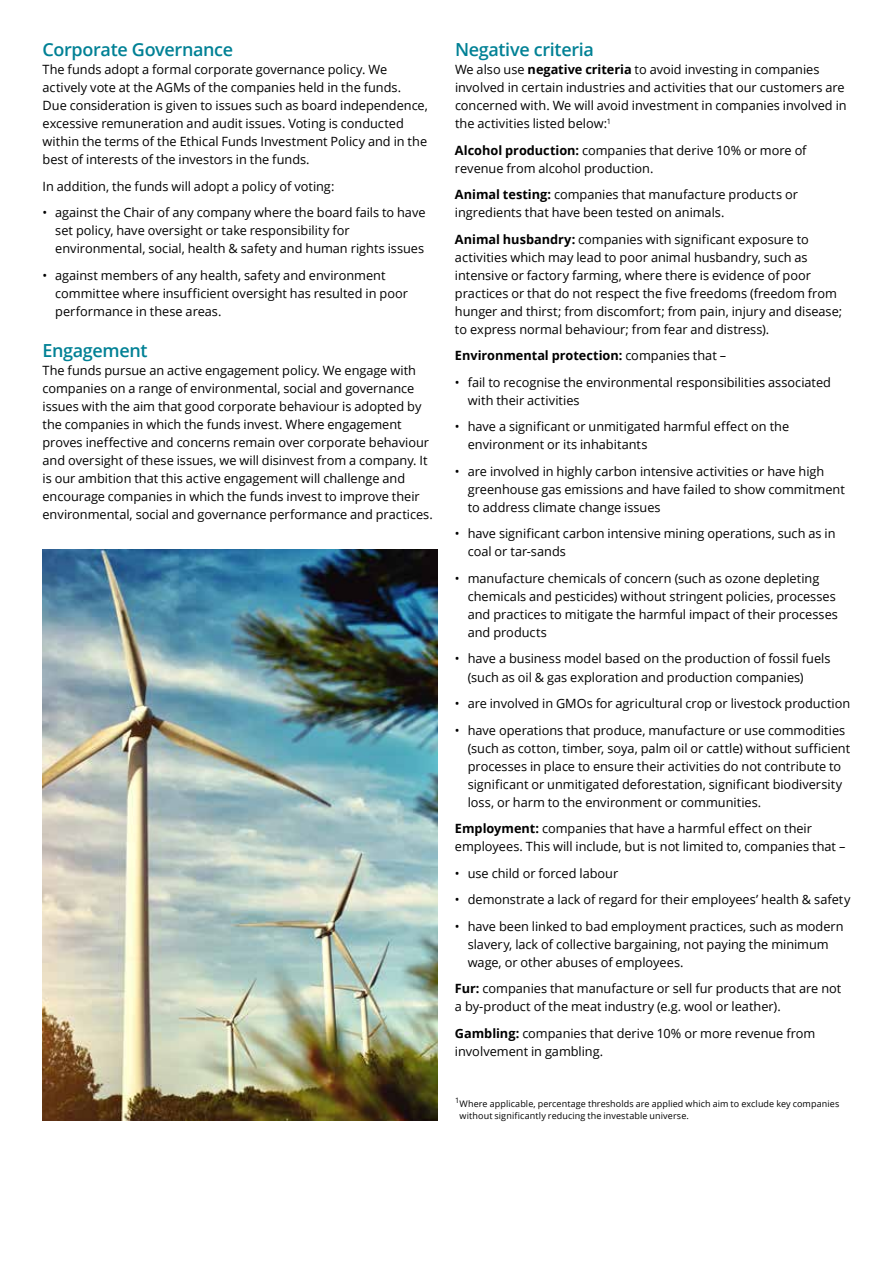
<style>
.page{position:relative;width:893px;height:1263px;background:#fff}
.page>*{position:absolute;margin:0;border:0;box-sizing:border-box;transform-origin:0 0}
.t1{font:600 18px "Open Sans";letter-spacing:-.02em;color:#008195}
.t2{font:12.75px/18px "Open Sans";color:#000}
.t3{font:700 12.75px "Open Sans";letter-spacing:-.005em;color:#000}
.t4{font:9px/12px "Open Sans";letter-spacing:.01em;color:#000}
.t5{font:7.5px "Open Sans";color:#000}
.s1{font-weight:700}
.s2{font-weight:400}
</style>
<div class="page">
<img style="left:43px;top:549px;width:395px;height:572px">
<h1 class="t1" style="left:43px;top:37px;width:192px">Corporate Governance</h1>
<p class="t2" style="left:43px;top:60px;width:387px">The funds adopt a formal corporate governance policy. We actively vote at the AGMs of the companies held in the funds.<br>Due consideration is given to issues such as board independence, excessive remuneration and audit issues. Voting is conducted within the terms of the Ethical Funds Investment Policy and in the best of interests of the investors in the funds.</p>
<p class="t2" style="left:43px;top:177px;width:293px">In addition, the funds will adopt a policy of voting:</p>
<p class="t2" style="left:55px;top:203px;width:372px;text-indent:-13px">• against the Chair of any company where the board fails to have set policy, have oversight or take responsibility for environmental, social, health &amp; safety and human rights issues</p>
<p class="t2" style="left:55px;top:266px;width:354px;text-indent:-13px">• against members of any health, safety and environment committee where insufficient oversight has resulted in poor performance in these areas.</p>
<h1 class="t1" style="left:43px;top:338px;width:107px">Engagement</h1>
<p class="t2" style="left:43px;top:361px;width:392px">The funds pursue an active engagement policy. We engage with companies on a range of environmental, social and governance issues with the aim that good corporate behaviour is adopted by the companies in which the funds invest. Where engagement proves ineffective and concerns remain over corporate behaviour and oversight of these issues, we will disinvest from a company. It is our ambition that this active engagement will challenge and encourage companies in which the funds invest to improve their environmental, social and governance performance and practices.</p>
<h1 class="t1" style="left:455px;top:37px;width:140px">Negative criteria</h1>
<p class="t2" style="left:455px;top:60px;width:393px">We also use <span class="s1">negative criteria</span> to avoid investing in companies involved in certain industries and activities that our customers are concerned with. We will avoid investment in companies involved in the activities listed below:<sup>1</sup></p>
<p class="t2" style="left:455px;top:141px;width:353px"><span class="s1">Alcohol production:</span> companies that derive 10% or more of revenue from alcohol production.</p>
<p class="t2" style="left:455px;top:185px;width:344px"><span class="s1">Animal testing:</span> companies that manufacture products or ingredients that have been tested on animals.</p>
<p class="t2" style="left:455px;top:230px;width:389px"><span class="s1">Animal husbandry:</span> companies with significant exposure to activities which may lead to poor animal husbandry, such as intensive or factory farming, where there is evidence of poor practices or that do not respect the five freedoms (freedom from hunger and thirst; from discomfort; from pain, injury and disease; to express normal behaviour; from fear and distress).</p>
<p class="t3" style="left:455px;top:347px;width:273px">Environmental protection: <span class="s2">companies that –</span></p>
<p class="t2" style="left:468px;top:373px;width:365px;text-indent:-13px">• fail to recognise the environmental responsibilities associated with their activities</p>
<p class="t2" style="left:468px;top:417px;width:323px;text-indent:-13px">• have a significant or unmitigated harmful effect on the environment or its inhabitants</p>
<p class="t2" style="left:468px;top:462px;width:379px;text-indent:-13px">• are involved in highly carbon intensive activities or have high greenhouse gas emissions and have failed to show commitment to address climate change issues</p>
<p class="t2" style="left:468px;top:524px;width:369px;text-indent:-13px">• have significant carbon intensive mining operations, such as in coal or tar-sands</p>
<p class="t2" style="left:468px;top:569px;width:372px;text-indent:-13px">• manufacture chemicals of concern (such as ozone depleting chemicals and pesticides) without stringent policies, processes and practices to mitigate the harmful impact of their processes and products</p>
<p class="t2" style="left:468px;top:649px;width:364px;text-indent:-13px">• have a business model based on the production of fossil fuels (such as oil &amp; gas exploration and production companies)</p>
<p class="t2" style="left:455px;top:694px;width:397px">• are involved in GMOs for agricultural crop or livestock production</p>
<p class="t2" style="left:468px;top:720px;width:384px;text-indent:-13px">• have operations that produce, manufacture or use commodities (such as cotton, timber, soya, palm oil or cattle) without sufficient processes in place to ensure their activities do not contribute to significant or unmitigated deforestation, significant biodiversity loss, or harm to the environment or communities.</p>
<p class="t2" style="left:455px;top:819px;width:392px"><span class="s1">Employment:</span> companies that have a harmful effect on their employees. This will include, but is not limited to, companies that –</p>
<p class="t2" style="left:455px;top:864px;width:165px">• use child or forced labour</p>
<p class="t2" style="left:455px;top:890px;width:397px">• demonstrate a lack of regard for their employees’ health &amp; safety</p>
<p class="t2" style="left:468px;top:917px;width:377px;text-indent:-13px">• have been linked to bad employment practices, such as modern slavery, lack of collective bargaining, not paying the minimum wage, or other abuses of employees.</p>
<p class="t2" style="left:455px;top:979px;width:388px"><span class="s1">Fur:</span> companies that manufacture or sell fur products that are not a by-product of the meat industry (e.g. wool or leather).</p>
<p class="t2" style="left:455px;top:1024px;width:362px"><span class="s1">Gambling:</span> companies that derive 10% or more revenue from involvement in gambling.</p>
<p class="t5" style="left:455px;top:1095px;width:6px">1</p>
<p class="t4" style="left:459px;top:1097px;width:381px">Where applicable, percentage thresholds are applied which aim to exclude key companies without significantly reducing the investable universe.</p>
</div>
